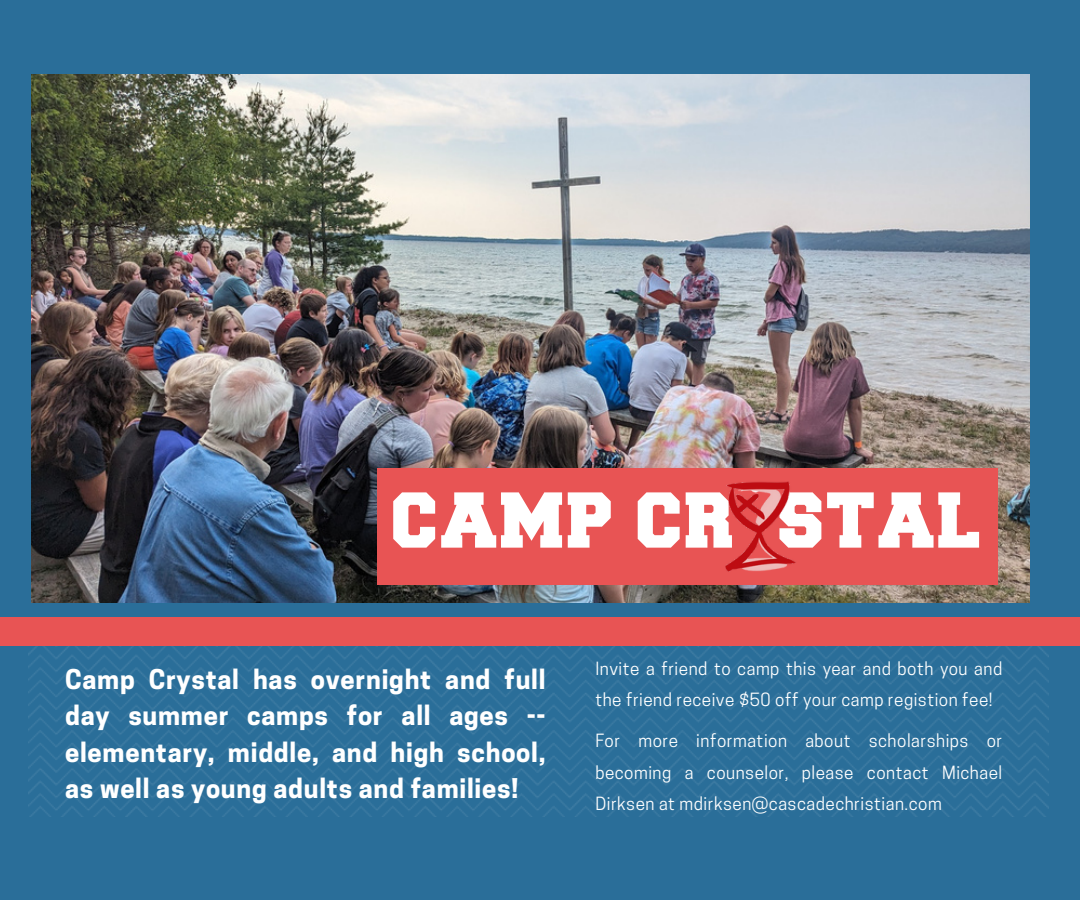
<style>
.page{position:relative;width:1080px;height:900px;background:#2a6e99}
.page>*{position:absolute;margin:0;border:0;box-sizing:border-box;transform-origin:0 0}
.t1{font:66.25px "Freshman";letter-spacing:.03em;color:#fff}
.t2{font:700 25.5px/36.5px "Cooper Hewitt";letter-spacing:.03em;color:#fff;text-align:justify}
.t3{font:17px/31.5px "Cooper Hewitt";letter-spacing:.03em;color:#fff}
</style>
<div class="page">
<img style="left:28px;top:646px;width:1020px;height:171px">
<img style="left:32px;top:74px;width:997px;height:529px">
<div style="left:378px;top:468px;width:620px;height:116px;background:#e85454"></div>
<div style="left:0;top:617px;width:1080px;height:29px;background:#e85454"></div>
<img style="left:725px;top:481px;width:71px;height:91px">
<p class="t1" style="left:393px;top:491px;width:590px">CAMP CR STAL</p>
<p class="t2" style="left:65px;top:664px;width:482px">Camp Crystal has overnight and full day summer camps for all ages -- elementary, middle, and high school, as well as young adults and families!</p>
<p class="t3" style="left:595px;top:655px;width:408px">Invite a friend to camp this year and both you and the friend receive $50 off your camp registion fee!</p>
<p class="t3" style="left:595px;top:727px;width:408px;text-align:justify">For more information about scholarships or becoming a counselor, please contact Michael Dirksen at mdirksen@cascadechristian.com</p>
</div>
